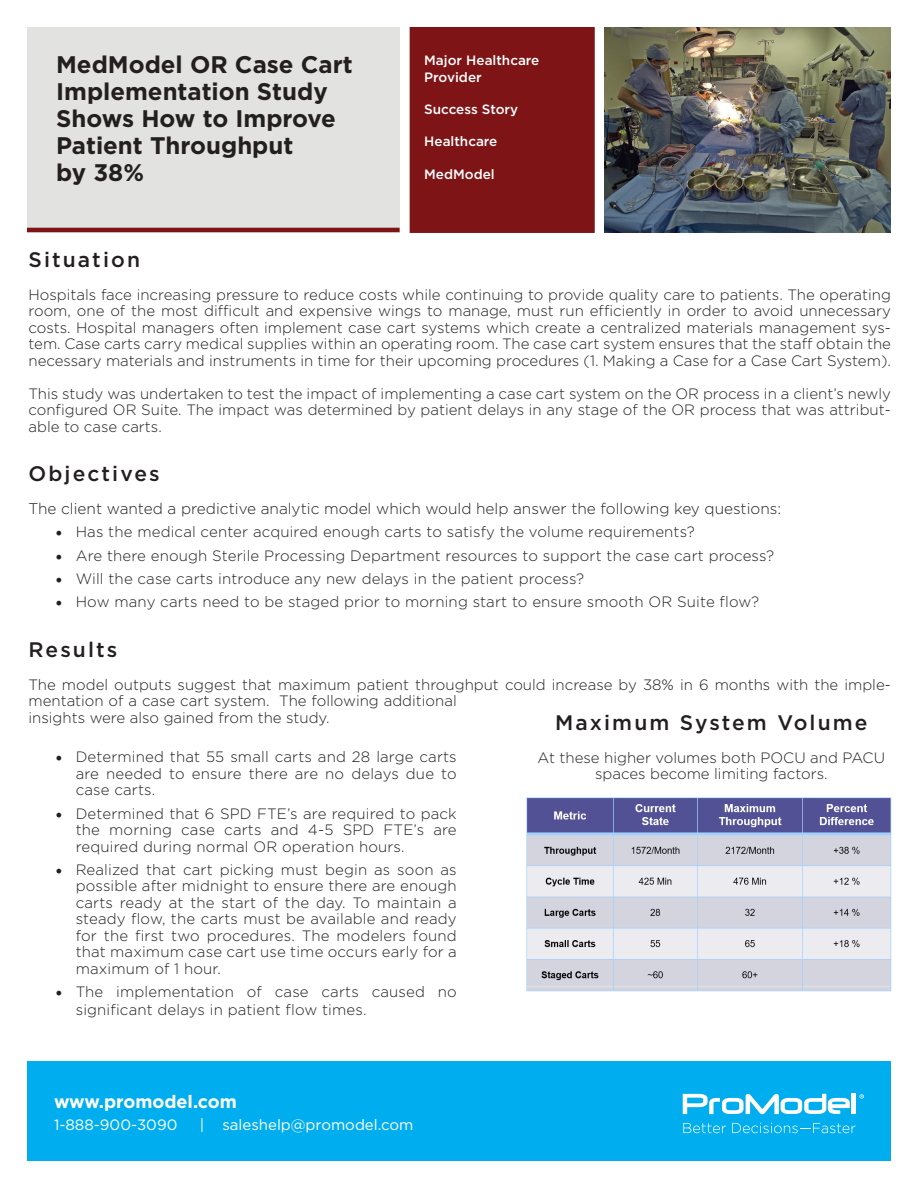
<style>
.page{position:relative;width:918px;height:1188px;background:#fff}
.page>*{position:absolute;margin:0;border:0;box-sizing:border-box;transform-origin:0 0}
.t1{font:700 24px/27px "Gotham";color:#231f20}
.t2{font:500 21px "Gotham";letter-spacing:.1em;color:#231f20}
.t3{font:700 18px "Gotham";color:#fff}
.t4{font:300 15.3px "Gotham";color:#231f20}
.t5{font:300 15px/16.5px "Gotham";letter-spacing:.005em;color:#231f20;text-align:justify}
.t6{font:15px "Gotham";color:#fff}
.t7{font:500 13.5px/16.2px "Gotham";color:#fff}
.s1{font-family:"Minion Pro";font-weight:400;font-size:18px}
</style>
<div class="page">
<div style="left:27px;top:27px;width:373px;height:205px;background:#e2e2e1"></div>
<div style="left:27px;top:1062px;width:864px;height:99px;background:#00aeef"></div>
<svg style="left:683px;top:1094px;width:167px;height:20px"></svg>
<div style="left:851px;top:1094px;width:5px;height:20px;background:#fff"></div>
<svg style="left:683px;top:1123px;width:43px;height:10px"></svg>
<svg style="left:732px;top:1123px;width:124px;height:10px"></svg>
<svg style="left:859px;top:1094px;width:5px;height:5px"></svg>
<div style="left:410px;top:27px;width:185px;height:206px;background:#7f1416"></div>
<hr style="left:27px;top:228px;width:373px;height:4px;background:#7f1416">
<img style="left:605px;top:27px;width:286px;height:206px">
<img style="left:526px;top:797px;width:366px;height:195px">
<p class="t1" style="left:56px;top:50px;width:298px">MedModel OR Case Cart<br>Implementation Study</p>
<p class="t1" style="left:56px;top:104px;width:281px">Shows How to Improve<br>Patient Throughput<br>by 38%</p>
<p class="t7" style="left:424px;top:52px;width:117px">Major Healthcare<br>Provider</p>
<p class="t7" style="left:424px;top:101px;width:95px">Success Story</p>
<p class="t7" style="left:424px;top:133px;width:75px">Healthcare</p>
<p class="t7" style="left:424px;top:166px;width:72px">MedModel</p>
<p class="t2" style="left:28px;top:247px;width:113px">Situation</p>
<p class="t5" style="left:28px;top:286px;width:864px">Hospitals face increasing pressure to reduce costs while continuing to provide quality care to patients. The operating room, one of the most difficult and expensive wings to manage, must run efficiently in order to avoid unnecessary costs. Hospital managers often implement case cart systems which create a centralized materials management sys&shy;tem. Case carts carry medical supplies within an operating room. The case cart system ensures that the staff obtain the necessary materials and instruments in time for their upcoming procedures (1. Making a Case for a Case Cart System).</p>
<p class="t5" style="left:28px;top:385px;width:864px">This study was undertaken to test the impact of implementing a case cart system on the OR process in a client’s newly configured OR Suite. The impact was determined by patient delays in any stage of the OR process that was attribut&shy;able to case carts.</p>
<p class="t2" style="left:28px;top:462px;width:133px">Objectives</p>
<p class="t4" style="left:28px;top:500px;width:754px">The client wanted a predictive analytic model which would help answer the following key questions:</p>
<p class="t5" style="left:56px;top:524px;width:641px"><span class="s1">•</span> Has the medical center acquired enough carts to satisfy the volume requirements?</p>
<p class="t5" style="left:56px;top:547px;width:720px"><span class="s1">•</span> Are there enough Sterile Processing Department resources to support the case cart process?</p>
<p class="t5" style="left:56px;top:570px;width:530px"><span class="s1">•</span> Will the case carts introduce any new delays in the patient process?</p>
<p class="t5" style="left:56px;top:593px;width:705px"><span class="s1">•</span> How many carts need to be staged prior to morning start to ensure smooth OR Suite flow?</p>
<p class="t2" style="left:28px;top:637px;width:90px">Results</p>
<p class="t5" style="left:28px;top:676px;width:864px;text-align:left">The model outputs suggest that maximum patient throughput could increase by 38% in 6 months with the imple&shy;mentation of a case cart system. The following additional<br>insights were also gained from the study.</p>
<p class="t5" style="left:76px;top:749px;width:383px;text-indent:-20px"><span class="s1">•</span> Determined that 55 small carts and 28 large carts are needed to ensure there are no delays due to case carts.</p>
<p class="t5" style="left:76px;top:805px;width:382px;text-indent:-20px"><span class="s1">•</span> Determined that 6 SPD FTE’s are required to pack the morning case carts and 4-5 SPD FTE’s are required during normal OR operation hours.</p>
<p class="t5" style="left:76px;top:861px;width:383px;text-indent:-20px"><span class="s1">•</span> Realized that cart picking must begin as soon as possible after midnight to ensure there are enough carts ready at the start of the day. To maintain a steady flow, the carts must be available and ready for the first two procedures. The modelers found that maximum case cart use time occurs early for a maximum of 1 hour.</p>
<p class="t5" style="left:76px;top:983px;width:383px;line-height:18px;text-indent:-20px"><span class="s1">•</span> The implementation of case carts caused no significant delays in patient flow times.</p>
<p class="t2" style="left:555px;top:710px;width:314px">Maximum System Volume</p>
<p class="t5" style="left:538px;top:749px;width:349px;text-align:center">At these higher volumes both POCU and PACU spaces become limiting factors.</p>
<p class="t3" style="left:54px;top:1091px;width:184px">www.promodel.com</p>
<p class="t6" style="left:54px;top:1116px;width:125px">1-888-900-3090</p>
<p class="t6" style="left:200px;top:1116px;width:215px">| saleshelp@promodel.com</p>
</div>
